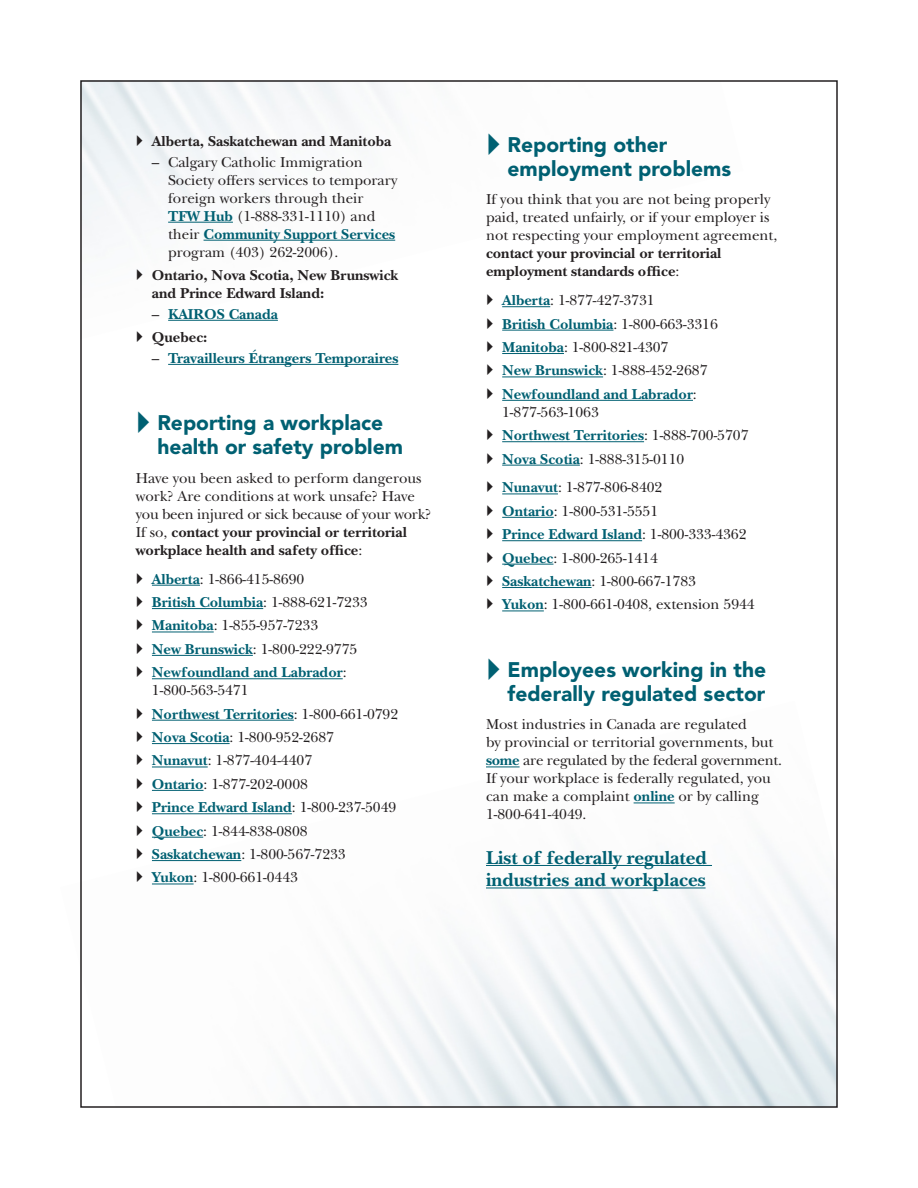
<style>
.page{position:relative;width:918px;height:1188px;background:#fff}
.page>*{position:absolute;margin:0;border:0;box-sizing:border-box;transform-origin:0 0}
.t1{font:900 21px/24px "Avenir LT Std";color:#006072}
.Body_H2{font:700 19.5px/22.5px "New Baskerville Std";color:#006072}
.Body_text{font:15px/18px "New Baskerville Std";color:#231f20}
.Body_text-2{font:15px/18px "New Baskerville Std";color:#242021}
.t2{font:700 15px/18px "New Baskerville Std";color:#006072}
.t3{font:700 15px/18px "New Baskerville Std";color:#242021}
.s1{font-weight:700;color:#006072}
.s2{font-weight:400;color:#242021}
.s3{font-weight:700}
.s4{font-weight:400;color:#231f20}
</style>
<div class="page">
<hr style="left:168px;top:222px;width:65px;height:1px;background:#006072">
<hr style="left:204px;top:240px;width:191px;height:1px;background:#006072">
<hr style="left:168px;top:320px;width:110px;height:1px;background:#006072">
<hr style="left:168px;top:364px;width:230px;height:1px;background:#006072">
<hr style="left:152px;top:585px;width:48px;height:1px;background:#006072">
<hr style="left:152px;top:608px;width:111px;height:1px;background:#006072">
<hr style="left:152px;top:632px;width:62px;height:1px;background:#006072">
<hr style="left:152px;top:655px;width:101px;height:1px;background:#006072">
<hr style="left:152px;top:678px;width:191px;height:1px;background:#006072">
<hr style="left:152px;top:720px;width:142px;height:1px;background:#006072">
<hr style="left:152px;top:743px;width:78px;height:1px;background:#006072">
<hr style="left:152px;top:767px;width:56px;height:1px;background:#006072">
<hr style="left:152px;top:790px;width:52px;height:1px;background:#006072">
<hr style="left:152px;top:813px;width:140px;height:1px;background:#006072">
<hr style="left:152px;top:837px;width:51px;height:1px;background:#006072">
<hr style="left:152px;top:860px;width:89px;height:1px;background:#006072">
<hr style="left:152px;top:884px;width:42px;height:1px;background:#006072">
<hr style="left:502px;top:306px;width:48px;height:1px;background:#006072">
<hr style="left:502px;top:330px;width:111px;height:1px;background:#006072">
<hr style="left:502px;top:353px;width:62px;height:1px;background:#006072">
<hr style="left:502px;top:377px;width:101px;height:1px;background:#006072">
<hr style="left:502px;top:400px;width:191px;height:1px;background:#006072">
<hr style="left:502px;top:441px;width:142px;height:1px;background:#006072">
<hr style="left:502px;top:465px;width:78px;height:1px;background:#006072">
<hr style="left:502px;top:494px;width:56px;height:1px;background:#006072">
<hr style="left:502px;top:517px;width:52px;height:1px;background:#006072">
<hr style="left:502px;top:540px;width:140px;height:1px;background:#006072">
<hr style="left:502px;top:564px;width:51px;height:1px;background:#006072">
<hr style="left:502px;top:587px;width:90px;height:1px;background:#006072">
<hr style="left:502px;top:611px;width:42px;height:1px;background:#006072">
<hr style="left:486px;top:767px;width:34px;height:1px;background:#006072">
<hr style="left:634px;top:803px;width:41px;height:1px;background:#006072">
<hr style="left:486px;top:865px;width:226px;height:1px;background:#006072">
<hr style="left:486px;top:887px;width:220px;height:1px;background:#006072">
<svg style="left:137px;top:135px;width:5px;height:11px"></svg>
<p class="t3" style="left:152px;top:132px;width:241px">Alberta, Saskatchewan and Manitoba</p>
<p class="Body_text-2" style="left:168px;top:153px;width:231px;text-indent:-16px">– Calgary Catholic Immigration<br>Society offers services to temporary foreign workers through their<br><span class="s1">TFW Hub</span> (1-888-331-1110) and their <span class="s1">Community Support Services </span>program (403) 262-2006).</p>
<p class="t3" style="left:152px;top:266px;width:248px">Ontario, Nova Scotia, New Brunswick and Prince Edward Island:</p>
<p class="t2" style="left:152px;top:305px;width:127px"><span class="s2">–</span> KAIROS Canada</p>
<p class="t3" style="left:152px;top:328px;width:57px">Quebec:</p>
<p class="t2" style="left:152px;top:349px;width:248px"><span class="s2">–</span> Travailleurs Étrangers Temporaires</p>
<p class="t1" style="left:157px;top:411px;width:247px">Reporting a workplace health or safety problem</p>
<p class="Body_text-2" style="left:136px;top:469px;width:297px">Have you been asked to perform dangerous work? Are conditions at work unsafe? Have you been injured or sick because of your work?<br>If so, <span class="s3">contact your provincial or territorial workplace health and safety office</span>:</p>
<p class="Body_text" style="left:152px;top:570px;width:154px"><span class="s1">Alberta</span>: 1-866-415-8690</p>
<p class="t2" style="left:152px;top:593px;width:217px">British Columbia<span class="s4">: 1-888-621-7233</span></p>
<p class="Body_text" style="left:152px;top:617px;width:168px"><span class="s1">Manitoba</span>: 1-855-957-7233</p>
<p class="Body_text" style="left:152px;top:640px;width:207px"><span class="s1">New Brunswick</span>: 1-800-222-9775</p>
<p class="t2" style="left:152px;top:663px;width:196px">Newfoundland and Labrador<span class="s4">:<br>1-800-563-5471</span></p>
<p class="t2" style="left:152px;top:705px;width:248px">Northwest Territories<span class="s4">: 1-800-661-0792</span></p>
<p class="Body_text" style="left:152px;top:728px;width:184px"><span class="s1">Nova Scotia</span>: 1-800-952-2687</p>
<p class="Body_text" style="left:152px;top:752px;width:162px"><span class="s1">Nunavut</span>: 1-877-404-4407</p>
<p class="Body_text" style="left:152px;top:775px;width:157px"><span class="s1">Ontario</span>: 1-877-202-0008</p>
<p class="t2" style="left:152px;top:798px;width:246px">Prince Edward Island<span class="s4">: 1-800-237-5049</span></p>
<p class="Body_text" style="left:152px;top:822px;width:157px"><span class="s1">Quebec</span>: 1-844-838-0808</p>
<p class="Body_text" style="left:152px;top:845px;width:195px"><span class="s1">Saskatchewan</span>: 1-800-567-7233</p>
<p class="Body_text" style="left:152px;top:869px;width:148px"><span class="s1">Yukon</span>: 1-800-661-0443</p>
<p class="t1" style="left:508px;top:132px;width:225px">Reporting other employment problems</p>
<p class="Body_text" style="left:486px;top:191px;width:293px">If you think that you are not being properly paid, treated unfairly, or if your employer is not respecting your employment agreement, <span class="s3">contact your provincial or territorial employment standards office</span>:</p>
<p class="Body_text" style="left:502px;top:291px;width:154px"><span class="s1">Alberta</span>: 1-877-427-3731</p>
<p class="t2" style="left:502px;top:315px;width:217px">British Columbia<span class="s4">: 1-800-663-3316</span></p>
<p class="Body_text" style="left:502px;top:338px;width:168px"><span class="s1">Manitoba</span>: 1-800-821-4307</p>
<p class="Body_text" style="left:502px;top:362px;width:207px"><span class="s1">New Brunswick</span>: 1-888-452-2687</p>
<p class="t2" style="left:502px;top:385px;width:196px">Newfoundland and Labrador<span class="s4">:<br>1-877-563-1063</span></p>
<p class="t2" style="left:502px;top:426px;width:248px">Northwest Territories<span class="s4">: 1-888-700-5707</span></p>
<p class="Body_text" style="left:502px;top:450px;width:184px"><span class="s1">Nova Scotia</span>: 1-888-315-0110</p>
<p class="Body_text" style="left:502px;top:479px;width:162px"><span class="s1">Nunavut</span>: 1-877-806-8402</p>
<p class="Body_text" style="left:502px;top:502px;width:158px"><span class="s1">Ontario</span>: 1-800-531-5551</p>
<p class="t2" style="left:502px;top:525px;width:246px">Prince Edward Island<span class="s4">: 1-800-333-4362</span></p>
<p class="Body_text" style="left:502px;top:549px;width:157px"><span class="s1">Quebec</span>: 1-800-265-1414</p>
<p class="Body_text" style="left:502px;top:572px;width:195px"><span class="s1">Saskatchewan</span>: 1-800-667-1783</p>
<p class="Body_text" style="left:502px;top:596px;width:254px"><span class="s1">Yukon</span>: 1-800-661-0408, extension 5944</p>
<p class="t1" style="left:508px;top:657px;width:260px">Employees working in the federally regulated sector</p>
<p class="Body_text" style="left:486px;top:716px;width:298px">Most industries in Canada are regulated<br>by provincial or territorial governments, but <span class="s1">some</span> are regulated by the federal government.<br>If your workplace is federally regulated, you can make a complaint <span class="s1">online</span> or by calling 1-800-641-4049.</p>
<p class="Body_H2" style="left:486px;top:846px;width:222px">List of federally regulated industries and workplaces</p>
</div>
